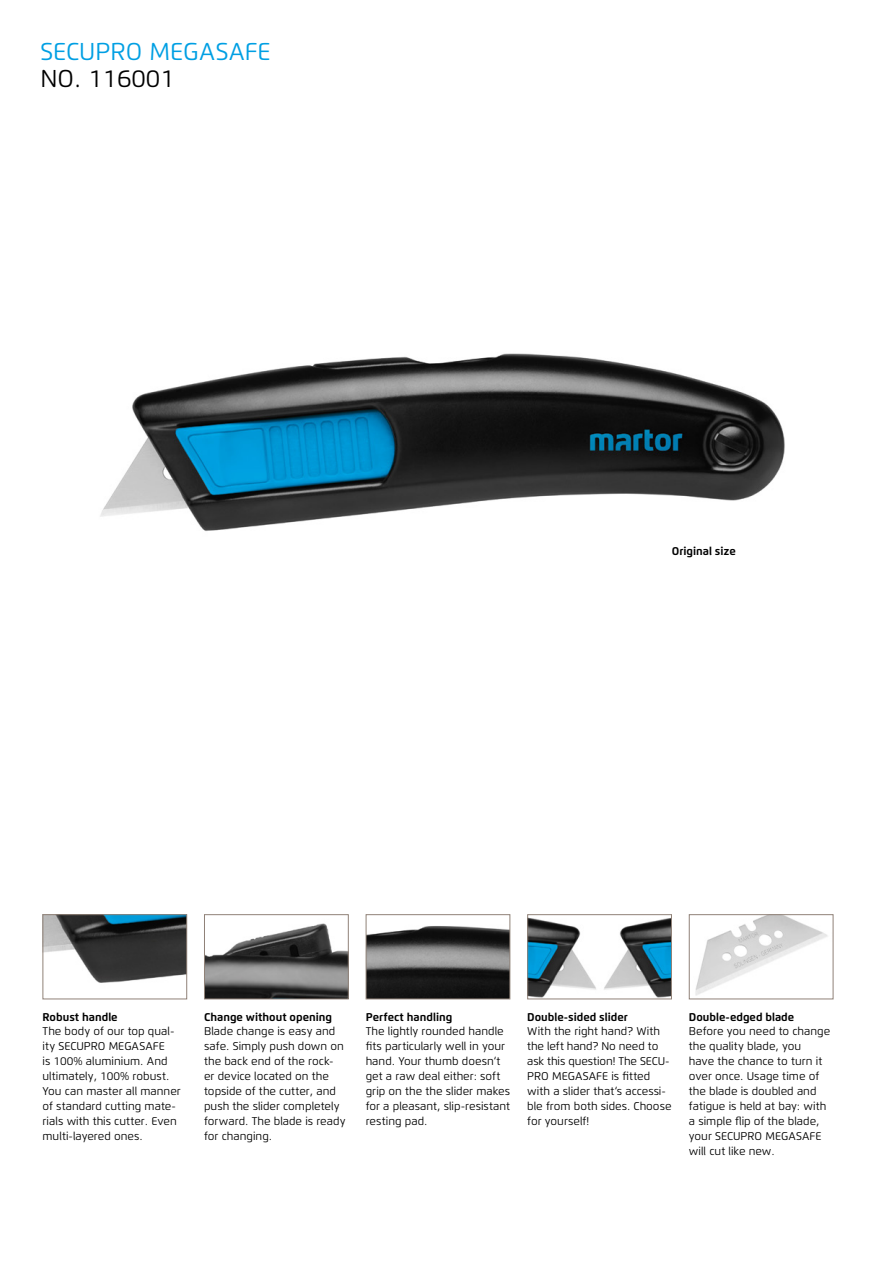
<style>
.page{position:relative;width:893px;height:1263px;background:#fff}
.page>*{position:absolute;margin:0;border:0;box-sizing:border-box;transform-origin:0 0}
._01_Head_Flexo_Reg_1{font:24.3px "Flexo";color:#009fe3}
._01_Head_Flexo_Reg_1-2{font:24.3px "Flexo";color:#000}
._03_Margin_Flexo_Reg{font:11.25px/14.9px "Flexo";color:#000}
._03_Margin_Flexo_Bol{font:700 11.25px "Flexo";color:#000}
</style>
<div class="page">
<img style="left:100px;top:353px;width:685px;height:178px">
<img style="left:45px;top:916px;width:140px;height:67px">
<div style="left:43px;top:914px;width:144px;height:85px;border:1px solid #908278"></div>
<img style="left:206px;top:923px;width:141px;height:74px">
<div style="left:204px;top:914px;width:145px;height:85px;border:1px solid #908278"></div>
<img style="left:368px;top:926px;width:140px;height:71px">
<div style="left:366px;top:914px;width:144px;height:85px;border:1px solid #908278"></div>
<img style="left:529px;top:918px;width:141px;height:79px">
<div style="left:527px;top:914px;width:145px;height:85px;border:1px solid #908278"></div>
<img style="left:695px;top:916px;width:133px;height:80px">
<div style="left:689px;top:914px;width:144px;height:85px;border:1px solid #908278"></div>
<p class="_01_Head_Flexo_Reg_1" style="left:40px;top:36px;width:232px">SECUPRO MEGASAFE</p>
<p class="_01_Head_Flexo_Reg_1-2" style="left:40px;top:64px;width:136px">NO. 116001</p>
<p class="_03_Margin_Flexo_Bol" style="left:672px;top:544px;width:65px">Original size</p>
<p class="_03_Margin_Flexo_Bol" style="left:43px;top:1010px;width:77px">Robust handle</p>
<p class="_03_Margin_Flexo_Reg" style="left:43px;top:1024px;width:140px">The body of our top qual&shy;ity SECUPRO MEGASAFE<br>is 100% aluminium. And ultimately, 100% robust.<br>You can master all manner of standard cutting mate&shy;rials with this cutter. Even multi-layered ones.</p>
<p class="_03_Margin_Flexo_Bol" style="left:204px;top:1010px;width:129px">Change without opening</p>
<p class="_03_Margin_Flexo_Reg" style="left:204px;top:1024px;width:143px">Blade change is easy and safe. Simply push down on the back end of the rock&shy;er device located on the topside of the cutter, and push the slider completely forward. The blade is ready for changing.</p>
<p class="_03_Margin_Flexo_Bol" style="left:366px;top:1010px;width:88px">Perfect handling</p>
<p class="_03_Margin_Flexo_Reg" style="left:366px;top:1024px;width:146px">The lightly rounded handle fits particularly well in your hand. Your thumb doesn‘t get a raw deal either: soft grip on the the slider makes for a pleasant, slip-resistant resting pad.</p>
<p class="_03_Margin_Flexo_Bol" style="left:527px;top:1010px;width:102px">Double-sided slider</p>
<p class="_03_Margin_Flexo_Reg" style="left:527px;top:1024px;width:146px">With the right hand? With the left hand? No need to ask this question! The SECU-<br>PRO MEGASAFE is fitted with a slider that‘s accessi&shy;ble from both sides. Choose for yourself!</p>
<p class="_03_Margin_Flexo_Bol" style="left:689px;top:1010px;width:107px">Double-edged blade</p>
<p class="_03_Margin_Flexo_Reg" style="left:689px;top:1024px;width:143px">Before you need to change the quality blade, you<br>have the chance to turn it over once. Usage time of the blade is doubled and fatigue is held at bay: with a simple flip of the blade, your SECUPRO MEGASAFE will cut like new.</p>
</div>
